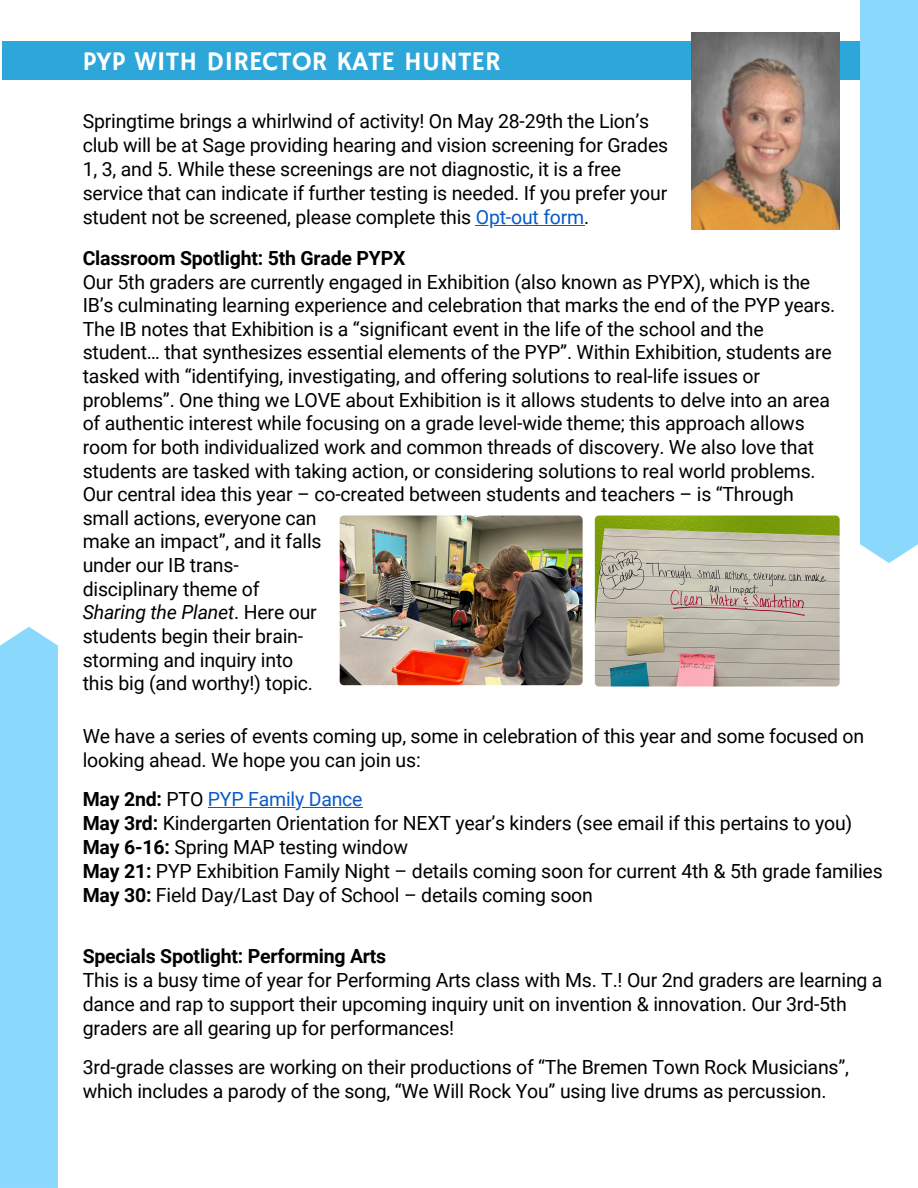
<style>
.page{position:relative;width:918px;height:1188px;background:#fff}
.page>*{position:absolute;margin:0;border:0;box-sizing:border-box;transform-origin:0 0}
.t1{font:27px "Hammersmith One";color:#fff}
.t2{font:19.5px/23.7px "Roboto";letter-spacing:-.01em;color:#000}
.t3{font:700 19.5px "Roboto";letter-spacing:-.01em;color:#000}
.t4{font:italic 19.5px "Roboto";letter-spacing:-.01em;color:#000}
.t5{font:19.5px "Roboto";letter-spacing:-.01em;color:#085bc8}
.s1{color:#085bc8}
.s2{font-style:normal}
.s3{font-weight:700;color:#000}
.s4{color:#000}
.s5{font-weight:700}
</style>
<div class="page">
<div style="left:2px;top:41px;width:916px;height:39px;background:#2da6d9"></div>
<img style="left:691px;top:33px;width:149px;height:197px">
<img style="left:340px;top:516px;width:243px;height:169px;border-radius:4px">
<hr style="left:476px;top:225px;width:30px;height:1px;background:#085bc8">
<hr style="left:511px;top:225px;width:73px;height:1px;background:#085bc8">
<img style="left:595px;top:516px;width:245px;height:171px;border-radius:4px">
<hr style="left:208px;top:807px;width:154px;height:1px;background:#085bc8">
<div style="left:860px;top:0;width:58px;height:563px;background:#8ad9fd"></div>
<div style="left:0;top:627px;width:58px;height:561px;background:#8ad9fd"></div>
<p class="t1" style="left:83px;top:46px;width:420px">PYP WITH DIRECTOR KATE HUNTER</p>
<p class="t2" style="left:83px;top:109px;width:587px">Springtime brings a whirlwind of activity! On May 28-29th the Lion’s club will be at Sage providing hearing and vision screening for Grades 1, 3, and 5. While these screenings are not diagnostic, it is a free service that can indicate if further testing is needed. If you prefer your student not be screened, please complete this <span class="s1">Opt-out form</span>.</p>
<p class="t3" style="left:83px;top:247px;width:324px">Classroom Spotlight: 5th Grade PYPX</p>
<p class="t2" style="left:83px;top:270px;width:754px">Our 5th graders are currently engaged in Exhibition (also known as PYPX), which is the IB’s culminating learning experience and celebration that marks the end of the PYP years.<br>The IB notes that Exhibition is a “significant event in the life of the school and the student… that synthesizes essential elements of the PYP”. Within Exhibition, students are tasked with “identifying, investigating, and offering solutions to real-life issues or problems”. One thing we LOVE about Exhibition is it allows students to delve into an area of authentic interest while focusing on a grade level-wide theme; this approach allows room for both individualized work and common threads of discovery. We also love that students are tasked with taking action, or considering solutions to real world problems.<br>Our central idea this year – co-created between students and teachers – is “Through small actions, everyone can</p>
<p class="t2" style="left:83px;top:530px;width:240px">make an impact”, and it falls</p>
<p class="t2" style="left:83px;top:554px;width:158px">under our IB trans-</p>
<p class="t2" style="left:83px;top:577px;width:178px">disciplinary theme of</p>
<p class="t4" style="left:83px;top:601px;width:236px">Sharing the Planet<span class="s2">. Here our</span></p>
<p class="t2" style="left:83px;top:624px;width:222px">students begin their brain-</p>
<p class="t2" style="left:83px;top:648px;width:212px">storming and inquiry into</p>
<p class="t2" style="left:83px;top:672px;width:232px">this big (and worthy!) topic.</p>
<p class="t2" style="left:83px;top:724px;width:783px">We have a series of events coming up, some in celebration of this year and some focused on looking ahead. We hope you can join us:</p>
<p class="t5" style="left:83px;top:788px;width:281px"><span class="s3">May 2nd:</span> <span class="s4">PTO</span> PYP Family Dance</p>
<p class="t2" style="left:83px;top:811px;width:771px"><span class="s5">May 3rd:</span> Kindergarten Orientation for NEXT year’s kinders (see email if this pertains to you)</p>
<p class="t2" style="left:83px;top:835px;width:327px"><span class="s5">May 6-16:</span> Spring MAP testing window</p>
<p class="t2" style="left:83px;top:859px;width:802px"><span class="s5">May 21:</span> PYP Exhibition Family Night – details coming soon for current 4th &amp; 5th grade families</p>
<p class="t2" style="left:83px;top:883px;width:512px"><span class="s5">May 30:</span> Field Day/Last Day of School – details coming soon</p>
<p class="t3" style="left:83px;top:945px;width:305px">Specials Spotlight: Performing Arts</p>
<p class="t2" style="left:83px;top:969px;width:801px">This is a busy time of year for Performing Arts class with Ms. T.! Our 2nd graders are learning a dance and rap to support their upcoming inquiry unit on invention &amp; innovation. Our 3rd-5th graders are all gearing up for performances!</p>
<p class="t2" style="left:83px;top:1056px;width:768px">3rd-grade classes are working on their productions of “The Bremen Town Rock Musicians”, which includes a parody of the song, “We Will Rock You” using live drums as percussion.</p>
</div>
